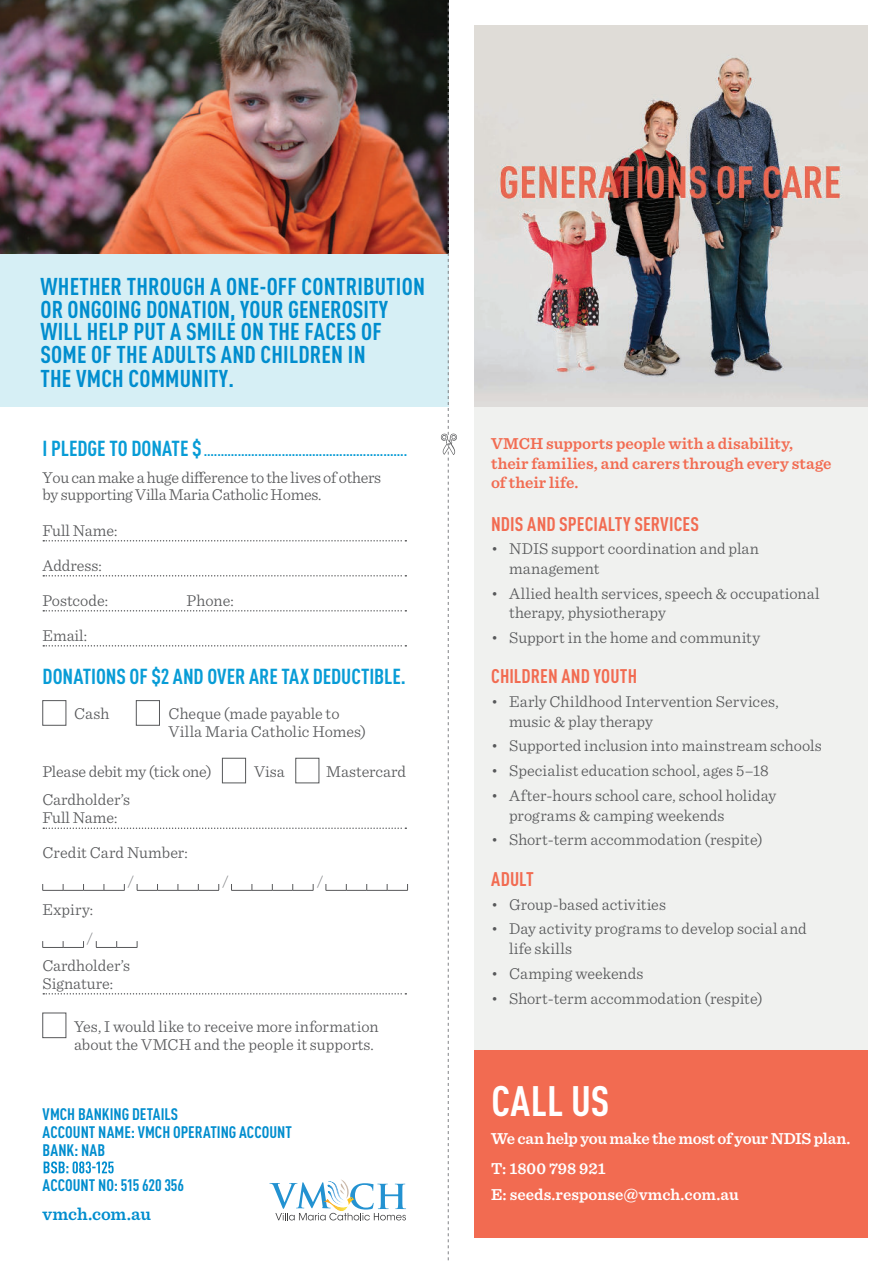
<style>
.page{position:relative;width:893px;height:1263px;background:#fff}
.page>*{position:absolute;margin:0;border:0;box-sizing:border-box;transform-origin:0 0}
.t1{font:700 condensed 42px "DIN Pro";letter-spacing:.005em;color:#fff}
.t2{font:700 condensed 24px/23px "DIN Pro";letter-spacing:.01em;color:#008dce}
.t3{font:700 condensed 21.45px "DIN Pro";letter-spacing:-.005em;color:#089cd6}
.t4{font:700 condensed 19.5px "DIN Pro";letter-spacing:.005em;color:#f26b51}
.t5{font:600 18px "Sentinel";letter-spacing:-.005em;color:#008dce}
.t6{font:300 16.5px/19.5px "Sentinel";color:#57585a}
.t7{font:600 16.5px/19.5px "Sentinel";letter-spacing:.005em;color:#f26b51}
.t8{font:300 16.5px "Sentinel";letter-spacing:-.02em;color:#57585a}
.t9{font:600 16.5px/30.2px "Sentinel";letter-spacing:-.005em;color:#fff}
.t10{font:700 condensed 16.5px/17.7px "DIN Pro";color:#008dce}
.t11{font:700 condensed 15px "DIN Pro";color:#089cd6}
.t12{font:300 13.5px "Sentinel";color:#808285}
.s1{font-size:21.45px}
</style>
<div class="page">
<img style="left:0;top:0;width:441px;height:254px">
<svg style="left:43px;top:540px;width:363px;height:1px"></svg>
<svg style="left:43px;top:575px;width:363px;height:1px"></svg>
<svg style="left:43px;top:610px;width:363px;height:1px"></svg>
<svg style="left:43px;top:645px;width:363px;height:1px"></svg>
<svg style="left:43px;top:827px;width:363px;height:2px"></svg>
<svg style="left:43px;top:993px;width:363px;height:1px"></svg>
<svg style="left:269px;top:1179px;width:137px;height:41px"></svg>
<svg style="left:44px;top:1161px;width:70px;height:12px"></svg>
<svg style="left:42px;top:884px;width:83px;height:7px"></svg>
<svg style="left:137px;top:884px;width:82px;height:7px"></svg>
<svg style="left:231px;top:884px;width:83px;height:7px"></svg>
<svg style="left:326px;top:884px;width:82px;height:7px"></svg>
<svg style="left:42px;top:941px;width:42px;height:7px"></svg>
<svg style="left:96px;top:941px;width:42px;height:7px"></svg>
<div style="left:136px;top:700px;width:24px;height:25px;border:1px solid #57585a"></div>
<div style="left:222px;top:758px;width:24px;height:25px;border:1px solid #57585a"></div>
<div style="left:0;top:254px;width:449px;height:152px;background:#d6eff5"></div>
<svg style="left:441px;top:0;width:16px;height:1261px"></svg>
<div style="left:474px;top:406px;width:393px;height:644px;background:#f0f1ef"></div>
<div style="left:474px;top:1050px;width:393px;height:187px;background:#f26b51"></div>
<img style="left:474px;top:26px;width:393px;height:380px">
<h2 class="t2" style="left:41px;top:276px;width:386px">WHETHER THROUGH A ONE-OFF CONTRIBUTION OR ONGOING DONATION, YOUR GENEROSITY WILL HELP PUT A SMILE ON THE FACES OF SOME OF THE ADULTS AND CHILDREN IN<br>THE VMCH COMMUNITY.</h2>
<p class="t11" style="left:43px;top:444px;width:366px"><span class="s1">I PLEDGE TO DONATE $</span>............................................................</p>
<p class="t8" style="left:43px;top:470px;width:340px">You can make a huge difference to the lives of others</p>
<p class="t6" style="left:43px;top:513px;width:76px;line-height:35px">Full Name:<br>Address:<br>Postcode:</p>
<p class="t8" style="left:43px;top:487px;width:280px">by supporting Villa Maria Catholic Homes.</p>
<p class="t6" style="left:187px;top:591px;width:49px">Phone:</p>
<p class="t6" style="left:43px;top:626px;width:46px">Email:</p>
<h3 class="t3" style="left:43px;top:667px;width:365px">DONATIONS OF $2 AND OVER ARE TAX DEDUCTIBLE.</h3>
<p class="t6" style="left:74px;top:705px;width:37px">Cash</p>
<p class="t6" style="left:169px;top:705px;width:199px;line-height:18px">Cheque (made payable to<br>Villa Maria Catholic Homes)</p>
<p class="t6" style="left:43px;top:762px;width:171px">Please debit my (tick one)</p>
<p class="t6" style="left:254px;top:762px;width:32px">Visa</p>
<p class="t6" style="left:326px;top:762px;width:82px">Mastercard</p>
<p class="t6" style="left:43px;top:791px;width:89px;line-height:18px">Cardholder’s<br>Full Name:</p>
<p class="t6" style="left:43px;top:843px;width:147px">Credit Card Number:</p>
<p class="t6" style="left:43px;top:900px;width:52px">Expiry:</p>
<p class="t12" style="left:88px;top:931px;width:8px">/</p>
<p class="t12" style="left:129px;top:874px;width:8px">/</p>
<p class="t12" style="left:223px;top:874px;width:8px">/</p>
<p class="t12" style="left:318px;top:874px;width:8px">/</p>
<p class="t6" style="left:43px;top:957px;width:89px;line-height:18px">Cardholder’s<br>Signature:</p>
<p class="t6" style="left:74px;top:1018px;width:306px;line-height:18px">Yes, I would like to receive more information about the VMCH and the people it supports.</p>
<p class="t10" style="left:43px;top:1106px;width:251px">VMCH BANKING DETAILS<br>ACCOUNT NAME: VMCH OPERATING ACCOUNT<br>BANK: NAB</p>
<p class="t10" style="left:43px;top:1177px;width:143px">ACCOUNT NO: 515 620 356</p>
<p class="t5" style="left:43px;top:1206px;width:110px">vmch.com.au</p>
<p class="t7" style="left:491px;top:434px;width:342px">VMCH supports people with a disability, their families, and carers through every stage of their life.</p>
<p class="t4" style="left:491px;top:515px;width:209px">NDIS AND SPECIALTY SERVICES</p>
<p class="t6" style="left:509px;top:540px;width:251px;text-indent:-18px">• NDIS support coordination and plan management</p>
<p class="t6" style="left:509px;top:584px;width:312px;text-indent:-18px">• Allied health services, speech &amp; occupational therapy, physiotherapy</p>
<p class="t6" style="left:491px;top:628px;width:271px">• Support in the home and community</p>
<p class="t4" style="left:491px;top:668px;width:147px">CHILDREN AND YOUTH</p>
<p class="t6" style="left:509px;top:692px;width:271px;text-indent:-18px">• Early Childhood Intervention Services, music &amp; play therapy</p>
<p class="t6" style="left:491px;top:737px;width:332px">• Supported inclusion into mainstream schools</p>
<p class="t6" style="left:491px;top:761px;width:279px">• Specialist education school, ages 5–18</p>
<p class="t6" style="left:509px;top:786px;width:269px;text-indent:-18px">• After-hours school care, school holiday programs &amp; camping weekends</p>
<p class="t6" style="left:491px;top:831px;width:273px">• Short-term accommodation (respite)</p>
<p class="t4" style="left:491px;top:870px;width:44px">ADULT</p>
<p class="t6" style="left:491px;top:895px;width:176px">• Group-based activities</p>
<p class="t6" style="left:509px;top:920px;width:299px;text-indent:-18px">• Day activity programs to develop social and life skills</p>
<p class="t6" style="left:491px;top:964px;width:154px">• Camping weekends</p>
<p class="t6" style="left:491px;top:989px;width:273px">• Short-term accommodation (respite)</p>
<h1 class="t1" style="left:491px;top:1082px;width:120px">CALL US</h1>
<p class="t9" style="left:491px;top:1124px;width:361px">We can help you make the most of your NDIS plan.<br>T: 1800 798 921</p>
<p class="t9" style="left:491px;top:1180px;width:249px">E: seeds.response@vmch.com.au</p>
</div>
